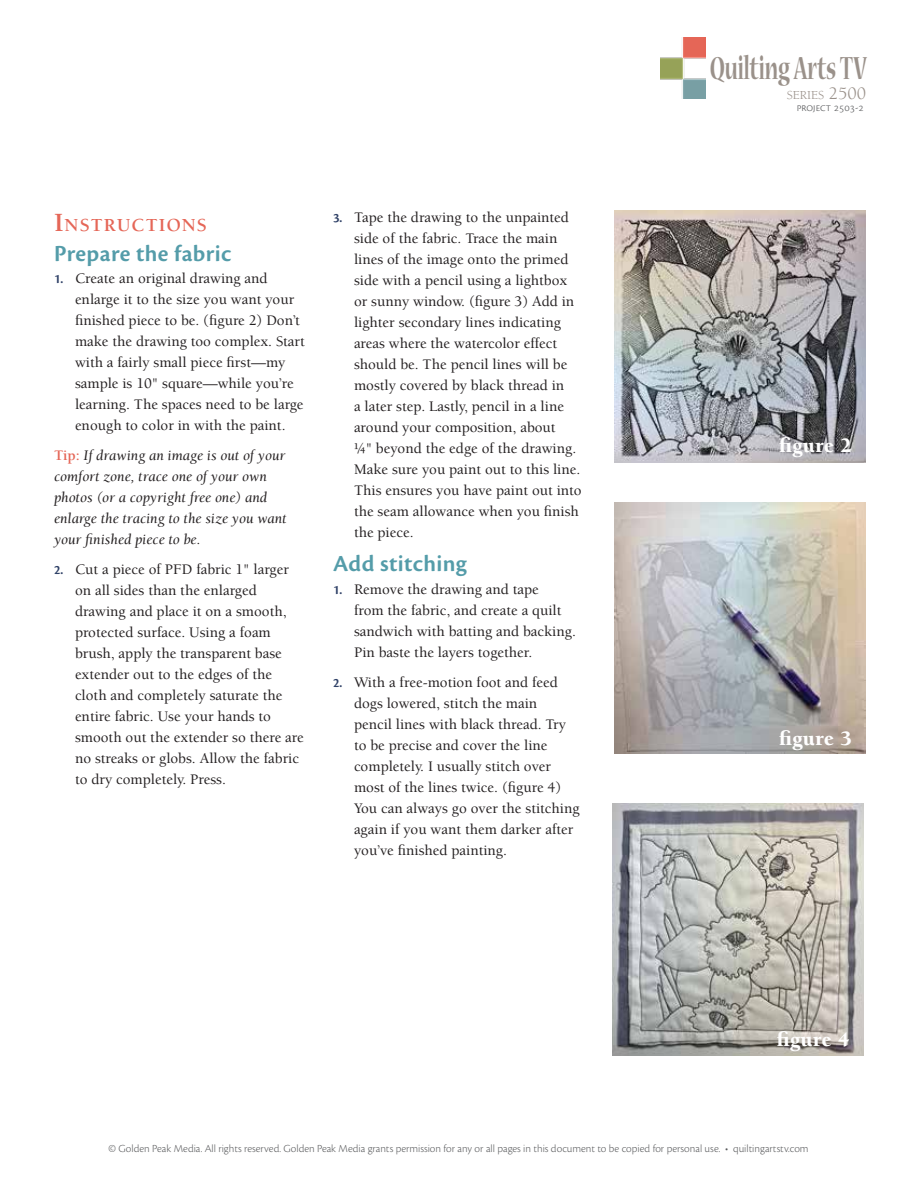
<style>
.page{position:relative;width:918px;height:1188px;background:#fff}
.page>*{position:absolute;margin:0;border:0;box-sizing:border-box;transform-origin:0 0}
.t1{font:700 expanded 35.4px "Nueva Std";color:#9a918a;scale:.5 1}
.t2{font:600 24px "Cronos Pro";letter-spacing:.015em;color:#549ca9}
.t3{font:900 21px "Berkeley";letter-spacing:.02em;color:#fff}
.t4{font:700 18.9px "Berkeley";letter-spacing:.055em;color:#e56657}
.t5{font:500 15px/21px "Berkeley";color:#231f20}
.t6{font:italic 15px/21px "Berkeley";color:#231f20}
.t7{font:12.6px "Berkeley";color:#9a918a}
.t8{font:300 12px "Cronos Pro";color:#58595b}
.t9{font:300 11.25px "Cronos Pro";color:#58595b}
.s1{font-size:27px}
.s2{font-family:"Cronos Pro";font-weight:600;font-size:13.5px;color:#2f4167}
.s3{font-weight:700;font-style:normal;color:#e56657}
.s4{font-size:18px}
</style>
<div class="page">
<img style="left:614px;top:211px;width:252px;height:251px">
<img style="left:614px;top:502px;width:252px;height:252px">
<img style="left:612px;top:803px;width:252px;height:252px">
<img style="left:661px;top:38px;width:45px;height:60px">
<p class="t4" style="left:54px;top:215px;width:155px"><span class="s1">I</span>NSTRUCTIONS</p>
<h2 class="t2" style="left:54px;top:240px;width:179px">Prepare the fabric</h2>
<p class="t5" style="left:75px;top:268px;width:231px;text-indent:-21px"><span class="s2">1.</span> Create an original drawing and enlarge it to the size you want your finished piece to be. (figure 2) Don’t make the drawing too complex. Start with a fairly small piece first—my sample is 10" square—while you’re learning. The spaces need to be large enough to color in with the paint.</p>
<p class="t6" style="left:54px;top:446px;width:234px"><span class="s3">Tip:</span> If drawing an image is out of your comfort zone, trace one of your own photos (or a copyright free one) and enlarge the tracing to the size you want your finished piece to be.</p>
<p class="t5" style="left:75px;top:559px;width:230px;text-indent:-21px"><span class="s2">2.</span> Cut a piece of PFD fabric 1" larger on all sides than the enlarged drawing and place it on a smooth, protected surface. Using a foam brush, apply the transparent base extender out to the edges of the cloth and completely saturate the entire fabric. Use your hands to smooth out the extender so there are no streaks or globs. Allow the fabric to dry completely. Press.</p>
<p class="t5" style="left:354px;top:207px;width:229px;text-indent:-21px"><span class="s2">3.</span> Tape the drawing to the unpainted side of the fabric. Trace the main lines of the image onto the primed side with a pencil using a lightbox or sunny window. (figure 3) Add in lighter secondary lines indicating areas where the watercolor effect should be. The pencil lines will be mostly covered by black thread in<br>a later step. Lastly, pencil in a line around your composition, about<br>¼" beyond the edge of the drawing.<br>Make sure you paint out to this line.<br>This ensures you have paint out into the seam allowance when you finish the piece.</p>
<h2 class="t2" style="left:333px;top:550px;width:135px">Add stitching</h2>
<p class="t5" style="left:354px;top:579px;width:223px;text-indent:-21px"><span class="s2">1.</span> Remove the drawing and tape<br>from the fabric, and create a quilt sandwich with batting and backing.<br>Pin baste the layers together.</p>
<p class="t5" style="left:354px;top:672px;width:227px;text-indent:-21px"><span class="s2">2.</span> With a free-motion foot and feed dogs lowered, stitch the main<br>pencil lines with black thread. Try to be precise and cover the line completely. I usually stitch over most of the lines twice. (figure 4)<br>You can always go over the stitching again if you want them darker after you’ve finished painting.</p>
<h1 class="t1" style="left:710px;top:51px;width:316px">Quilting Arts TV</h1>
<p class="t8" style="left:797px;top:100px;width:69px">project 2503-2</p>
<p class="t7" style="left:787px;top:88px;width:81px">SERIES <span class="s4">2500</span></p>
<h3 class="t3" style="left:779px;top:434px;width:75px">figure 2</h3>
<h3 class="t3" style="left:779px;top:727px;width:75px">figure 3</h3>
<h3 class="t3" style="left:777px;top:1028px;width:75px">figure 4</h3>
<p class="t9" style="left:109px;top:1142px;width:702px">© Golden Peak Media. All rights reserved. Golden Peak Media grants permission for any or all pages in this document to be copied for personal use. • quiltingartstv.com</p>
</div>
